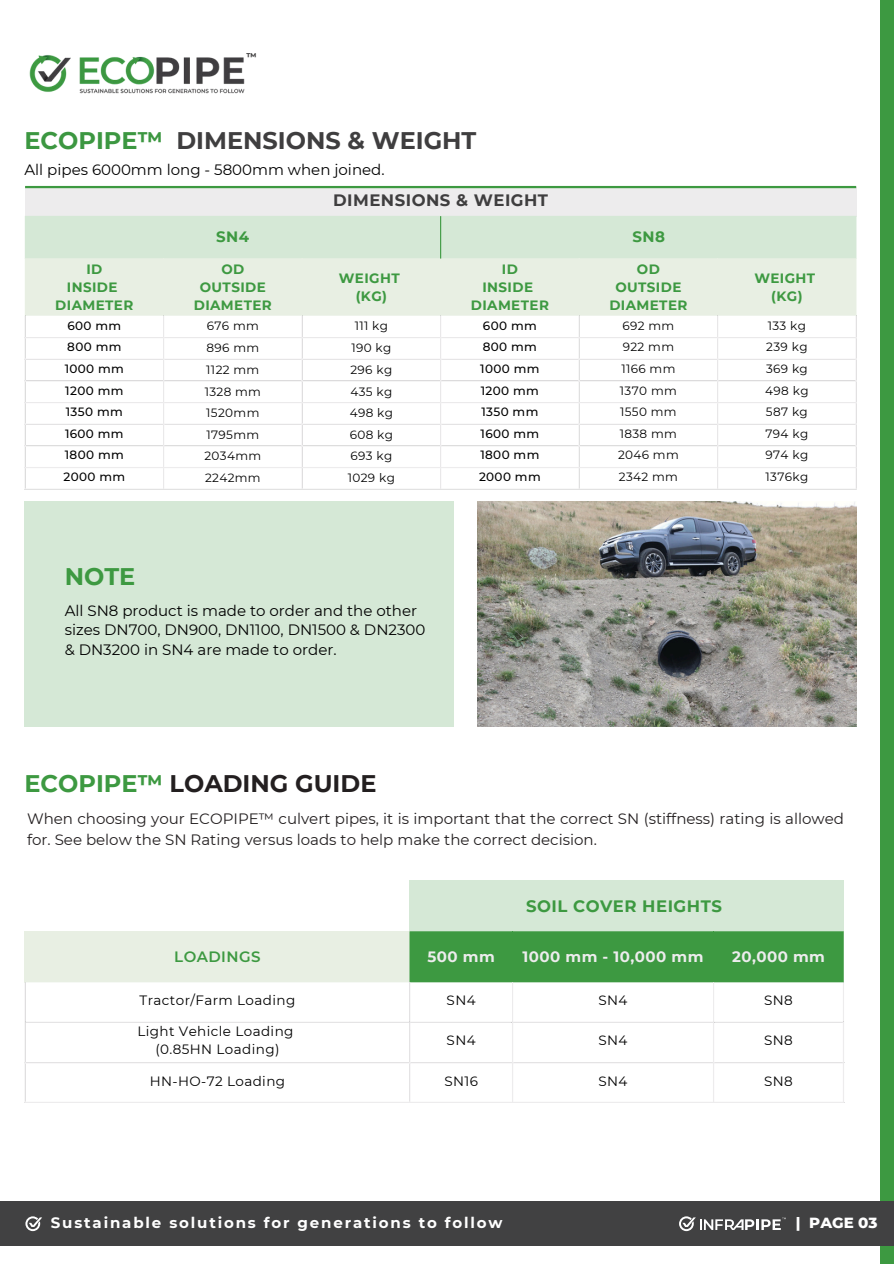
<style>
.page{position:relative;width:894px;height:1264px;background:#fff}
.page>*{position:absolute;margin:0;border:0;box-sizing:border-box;transform-origin:0 0}
.t1{font:700 24px "Montserrat";color:#3f3e3f}
.t2{font:700 24px "Montserrat";color:#231f20}
.t3{font:700 24px "Montserrat";color:#3d9941}
.t4{font:700 16.5px "Montserrat";letter-spacing:.03em;color:#3f3e3f}
.t5{font:700 16.5px "Montserrat";letter-spacing:.03em;color:#3d9941}
.t6{font:15px/20.1px "Montserrat";color:#231f20}
.t7{font:15px/19.2px "Montserrat";color:#000}
.t8{font:700 15px "Montserrat";letter-spacing:.125em;color:#fff}
.t9{font:700 15px "Montserrat";letter-spacing:.03em;color:#edeced}
.t10{font:600 15px "Montserrat";letter-spacing:.03em;color:#3d9941}
.t11{font:800 15px "Montserrat";color:#fff}
.t12{font:700 15px "Montserrat";letter-spacing:.03em;color:#3d9941}
.t13{font:13.5px/18px "Montserrat";letter-spacing:.03em;color:#000;text-align:center}
.t14{font:700 13.5px/18px "Montserrat";letter-spacing:.03em;color:#3d9941;text-align:center}
.t15{font:12px "Montserrat";letter-spacing:.03em;color:#000}
.t16{font:500 12px "Montserrat";letter-spacing:.03em;color:#000}
.t17{font:700 9.75px "Montserrat";color:#3f3e3f}
.s1{color:#3c9741}
.s2{color:#3d9941}
</style>
<div class="page">
<div style="left:25px;top:502px;width:428px;height:225px;background:#d5e8d6"></div>
<div style="left:880px;top:0;width:13px;height:1263px;background:#3d9941"></div>
<img style="left:29px;top:55px;width:216px;height:39px">
<div style="left:25px;top:187px;width:831px;height:29px;background:#edeced"></div>
<div style="left:25px;top:216px;width:831px;height:42px;background:#d5e8d6"></div>
<div style="left:25px;top:258px;width:831px;height:58px;background:#e8efe3"></div>
<hr style="left:25px;top:316px;width:1px;height:172px;background:#edeced">
<hr style="left:163px;top:316px;width:1px;height:172px;background:#edeced">
<hr style="left:301px;top:316px;width:1px;height:172px;background:#edeced">
<hr style="left:440px;top:316px;width:1px;height:172px;background:#edeced">
<hr style="left:578px;top:316px;width:1px;height:172px;background:#edeced">
<hr style="left:717px;top:316px;width:1px;height:172px;background:#edeced">
<hr style="left:855px;top:316px;width:1px;height:172px;background:#edeced">
<hr style="left:25px;top:337px;width:831px;height:1px;background:#edeced">
<hr style="left:25px;top:359px;width:831px;height:1px;background:#edeced">
<hr style="left:25px;top:380px;width:831px;height:1px;background:#edeced">
<hr style="left:25px;top:402px;width:831px;height:1px;background:#edeced">
<hr style="left:25px;top:423px;width:831px;height:2px;background:#edeced">
<hr style="left:25px;top:445px;width:831px;height:1px;background:#edeced">
<hr style="left:25px;top:467px;width:831px;height:1px;background:#edeced">
<hr style="left:25px;top:488px;width:831px;height:2px;background:#edeced">
<hr style="left:440px;top:216px;width:1px;height:42px;background:#3d9941">
<hr style="left:25px;top:186px;width:830px;height:2px;background:#3d9941">
<div style="left:0;top:1201px;width:893px;height:44px;background:#414142"></div>
<svg style="left:679px;top:1216px;width:106px;height:15px"></svg>
<svg style="left:25px;top:1216px;width:17px;height:15px"></svg>
<div style="left:409px;top:880px;width:434px;height:51px;background:#d5e8d6"></div>
<div style="left:25px;top:931px;width:385px;height:51px;background:#e8efe3"></div>
<div style="left:409px;top:931px;width:434px;height:51px;background:#3d9941"></div>
<svg style="left:26px;top:982px;width:816px;height:82px"></svg>
<hr style="left:25px;top:982px;width:1px;height:39px;background:#edeced">
<hr style="left:409px;top:982px;width:1px;height:39px;background:#edeced">
<hr style="left:512px;top:982px;width:1px;height:39px;background:#edeced">
<hr style="left:712px;top:982px;width:2px;height:39px;background:#edeced">
<hr style="left:842px;top:982px;width:1px;height:39px;background:#edeced">
<hr style="left:26px;top:1021px;width:486px;height:1px;background:#edeced">
<hr style="left:714px;top:1021px;width:128px;height:1px;background:#edeced">
<hr style="left:25px;top:1021px;width:1px;height:80px;background:#edeced">
<hr style="left:409px;top:1021px;width:1px;height:80px;background:#edeced">
<hr style="left:512px;top:1022px;width:1px;height:79px;background:#edeced">
<hr style="left:712px;top:1022px;width:2px;height:79px;background:#edeced">
<hr style="left:842px;top:1021px;width:1px;height:80px;background:#edeced">
<hr style="left:512px;top:1021px;width:202px;height:1px;background:#edeced">
<hr style="left:25px;top:1062px;width:818px;height:1px;background:#edeced">
<hr style="left:25px;top:1101px;width:818px;height:1px;background:#edeced">
<img style="left:477px;top:502px;width:379px;height:225px">
<p class="t17" style="left:246px;top:50px;width:12px">™</p>
<h1 class="t1" style="left:25px;top:123px;width:453px"><span class="s1">ECOPIPE™</span> DIMENSIONS &amp; WEIGHT</h1>
<p class="t7" style="left:25px;top:159px;width:361px">All pipes 6000mm long - 5800mm when joined.</p>
<h2 class="t4" style="left:333px;top:188px;width:216px">DIMENSIONS &amp; WEIGHT</h2>
<p class="t12" style="left:216px;top:226px;width:34px">SN4</p>
<p class="t12" style="left:632px;top:226px;width:34px">SN8</p>
<p class="t14" style="left:55px;top:259px;width:80px">ID<br>INSIDE<br>DIAMETER</p>
<p class="t14" style="left:194px;top:259px;width:80px">OD<br>OUTSIDE<br>DIAMETER</p>
<p class="t14" style="left:339px;top:268px;width:62px">WEIGHT (KG)</p>
<p class="t14" style="left:470px;top:259px;width:80px">ID<br>INSIDE<br>DIAMETER</p>
<p class="t14" style="left:609px;top:259px;width:80px">OD<br>OUTSIDE<br>DIAMETER</p>
<p class="t14" style="left:754px;top:268px;width:62px">WEIGHT (KG)</p>
<p class="t16" style="left:67px;top:317px;width:55px">600 mm</p>
<p class="t15" style="left:207px;top:317px;width:54px">676 mm</p>
<p class="t15" style="left:354px;top:317px;width:35px">111 kg</p>
<p class="t16" style="left:483px;top:317px;width:55px">600 mm</p>
<p class="t15" style="left:622px;top:317px;width:53px">692 mm</p>
<p class="t15" style="left:767px;top:317px;width:40px">133 kg</p>
<p class="t16" style="left:67px;top:338px;width:56px">800 mm</p>
<p class="t15" style="left:206px;top:340px;width:54px">896 mm</p>
<p class="t15" style="left:351px;top:340px;width:41px">190 kg</p>
<p class="t16" style="left:482px;top:338px;width:56px">800 mm</p>
<p class="t15" style="left:622px;top:339px;width:53px">922 mm</p>
<p class="t15" style="left:766px;top:339px;width:43px">239 kg</p>
<p class="t16" style="left:65px;top:360px;width:61px">1000 mm</p>
<p class="t15" style="left:206px;top:361px;width:55px">1122 mm</p>
<p class="t15" style="left:350px;top:361px;width:43px">296 kg</p>
<p class="t16" style="left:480px;top:360px;width:61px">1000 mm</p>
<p class="t15" style="left:621px;top:360px;width:56px">1166 mm</p>
<p class="t15" style="left:765px;top:360px;width:43px">369 kg</p>
<p class="t16" style="left:65px;top:382px;width:60px">1200 mm</p>
<p class="t15" style="left:205px;top:383px;width:58px">1328 mm</p>
<p class="t15" style="left:350px;top:383px;width:43px">435 kg</p>
<p class="t16" style="left:480px;top:382px;width:60px">1200 mm</p>
<p class="t15" style="left:619px;top:382px;width:58px">1370 mm</p>
<p class="t15" style="left:765px;top:382px;width:45px">498 kg</p>
<p class="t16" style="left:66px;top:403px;width:58px">1350 mm</p>
<p class="t15" style="left:206px;top:404px;width:55px">1520mm</p>
<p class="t15" style="left:349px;top:404px;width:45px">498 kg</p>
<p class="t16" style="left:481px;top:403px;width:58px">1350 mm</p>
<p class="t15" style="left:620px;top:403px;width:58px">1550 mm</p>
<p class="t15" style="left:765px;top:403px;width:43px">587 kg</p>
<p class="t16" style="left:65px;top:425px;width:60px">1600 mm</p>
<p class="t15" style="left:206px;top:426px;width:54px">1795mm</p>
<p class="t15" style="left:349px;top:426px;width:45px">608 kg</p>
<p class="t16" style="left:480px;top:425px;width:60px">1600 mm</p>
<p class="t15" style="left:619px;top:425px;width:59px">1838 mm</p>
<p class="t15" style="left:765px;top:425px;width:44px">794 kg</p>
<p class="t16" style="left:65px;top:447px;width:60px">1800 mm</p>
<p class="t15" style="left:204px;top:448px;width:58px">2034mm</p>
<p class="t15" style="left:350px;top:448px;width:43px">693 kg</p>
<p class="t16" style="left:480px;top:447px;width:60px">1800 mm</p>
<p class="t15" style="left:617px;top:447px;width:62px">2046 mm</p>
<p class="t15" style="left:765px;top:447px;width:44px">974 kg</p>
<p class="t16" style="left:63px;top:468px;width:63px">2000 mm</p>
<p class="t15" style="left:205px;top:469px;width:57px">2242mm</p>
<p class="t15" style="left:347px;top:469px;width:49px">1029 kg</p>
<p class="t16" style="left:479px;top:468px;width:63px">2000 mm</p>
<p class="t15" style="left:618px;top:468px;width:61px">2342 mm</p>
<p class="t15" style="left:765px;top:468px;width:44px">1376kg</p>
<h1 class="t3" style="left:65px;top:559px;width:72px">NOTE</h1>
<p class="t7" style="left:65px;top:601px;width:362px">All SN8 product is made to order and the other sizes DN700, DN900, DN1100, DN1500 &amp; DN2300 &amp; DN3200 in SN4 are made to order.</p>
<h1 class="t2" style="left:25px;top:766px;width:353px"><span class="s2">ECOPIPE ™</span> LOADING GUIDE</h1>
<p class="t6" style="left:27px;top:808px;width:818px">When choosing your ECOPIPE™ culvert pipes, it is important that the correct SN (stiffness) rating is allowed for. See below the SN Rating versus loads to help make the correct decision.</p>
<h2 class="t5" style="left:526px;top:894px;width:197px">SOIL COVER HEIGHTS</h2>
<p class="t10" style="left:174px;top:946px;width:88px">LOADINGS</p>
<p class="t9" style="left:427px;top:945px;width:69px">500 mm</p>
<p class="t9" style="left:522px;top:945px;width:182px">1000 mm - 10,000 mm</p>
<p class="t9" style="left:731px;top:945px;width:94px">20,000 mm</p>
<p class="t13" style="left:139px;top:990px;width:157px">Tractor/Farm Loading</p>
<p class="t13" style="left:446px;top:990px;width:31px">SN4</p>
<p class="t13" style="left:598px;top:990px;width:31px">SN4</p>
<p class="t13" style="left:764px;top:990px;width:30px">SN8</p>
<p class="t13" style="left:137px;top:1022px;width:157px">Light Vehicle Loading (0.85HN Loading)</p>
<p class="t13" style="left:446px;top:1031px;width:31px">SN4</p>
<p class="t13" style="left:598px;top:1031px;width:31px">SN4</p>
<p class="t13" style="left:764px;top:1031px;width:30px">SN8</p>
<p class="t13" style="left:150px;top:1071px;width:137px">HN-HO-72 Loading</p>
<p class="t13" style="left:444px;top:1071px;width:35px">SN16</p>
<p class="t13" style="left:598px;top:1071px;width:31px">SN4</p>
<p class="t13" style="left:764px;top:1071px;width:30px">SN8</p>
<p class="t8" style="left:51px;top:1211px;width:453px">Sustainable solutions for generations to follow</p>
<p class="t11" style="left:795px;top:1211px;width:83px">| PAGE 03</p>
</div>
